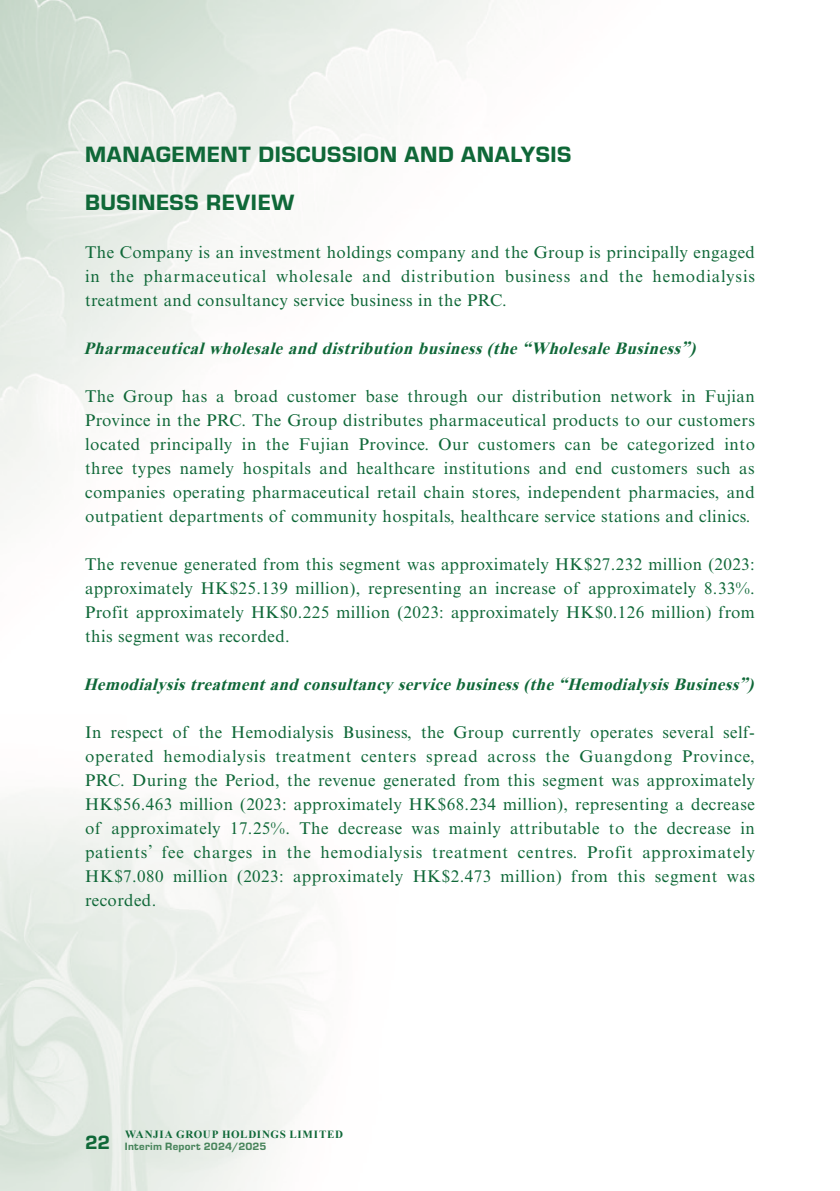
<style>
.page{position:relative;width:840px;height:1191px;background:#fff}
.page>*{position:absolute;margin:0;border:0;box-sizing:border-box;transform-origin:0 0}
.Heading_1{font:23px "Eurostile Hea";letter-spacing:.025em;color:#0f6838}
.t1{font:20px "Eurostile Hea";color:#0f6838}
.Body_Text{font:17px/24px "Times New Roman MT Std";letter-spacing:.025em;color:#0f6838;text-align:justify}
.Heading_3{font:italic 700 17px "Times New Roman";color:#0f6838}
.t2{font:700 11px "Times New Roman";letter-spacing:.065em;color:#0f6838}
.t3{font:11px "Eurostile Hea";letter-spacing:.025em;color:#49855c}
</style>
<div class="page">
<p class="Heading_1" style="left:85px;top:138px;width:487px">MANAGEMENT DISCUSSION AND ANALYSIS</p>
<p class="Heading_1" style="left:85px;top:186px;width:211px">BUSINESS REVIEW</p>
<p class="Body_Text" style="left:85px;top:240px;width:671px">The Company is an investment holdings company and the Group is principally engaged in the pharmaceutical wholesale and distribution business and the hemodialysis treatment and consultancy service business in the PRC.</p>
<p class="Heading_3" style="left:83px;top:336px;width:619px">Pharmaceuticalwholesaleanddistributionbusiness(the“WholesaleBusiness”)</p>
<p class="Body_Text" style="left:85px;top:384px;width:671px">The Group has a broad customer base through our distribution network in Fujian Province in the PRC. The Group distributes pharmaceutical products to our customers located principally in the Fujian Province. Our customers can be categorized into three types namely hospitals and healthcare institutions and end customers such as companies operating pharmaceutical retail chain stores, independent pharmacies, and outpatient departments of community hospitals, healthcare service stations and clinics.</p>
<p class="Body_Text" style="left:85px;top:552px;width:671px">The revenue generated from this segment was approximately HK$27.232 million (2023: approximately HK$25.139 million), representing an increase of approximately 8.33%.<br>Profit approximately HK$0.225 million (2023: approximately HK$0.126 million) from this segment was recorded.</p>
<p class="Heading_3" style="left:83px;top:672px;width:677px">Hemodialysistreatmentandconsultancyservicebusiness(the“HemodialysisBusiness”)</p>
<p class="Body_Text" style="left:85px;top:720px;width:671px">In respect of the Hemodialysis Business, the Group currently operates several self&shy;operated hemodialysis treatment centers spread across the Guangdong Province, PRC. During the Period, the revenue generated from this segment was approximately HK$56.463 million (2023: approximately HK$68.234 million), representing a decrease of approximately 17.25%. The decrease was mainly attributable to the decrease in patients’ fee charges in the hemodialysis treatment centres. Profit approximately HK$7.080 million (2023: approximately HK$2.473 million) from this segment was recorded.</p>
<p class="t1" style="left:85px;top:1128px;width:26px">22</p>
<p class="t2" style="left:125px;top:1126px;width:219px">WANJIA GROUP HOLDINGS LIMITED</p>
<p class="t3" style="left:125px;top:1138px;width:143px">Interim Report 2024/2025</p>
</div>
